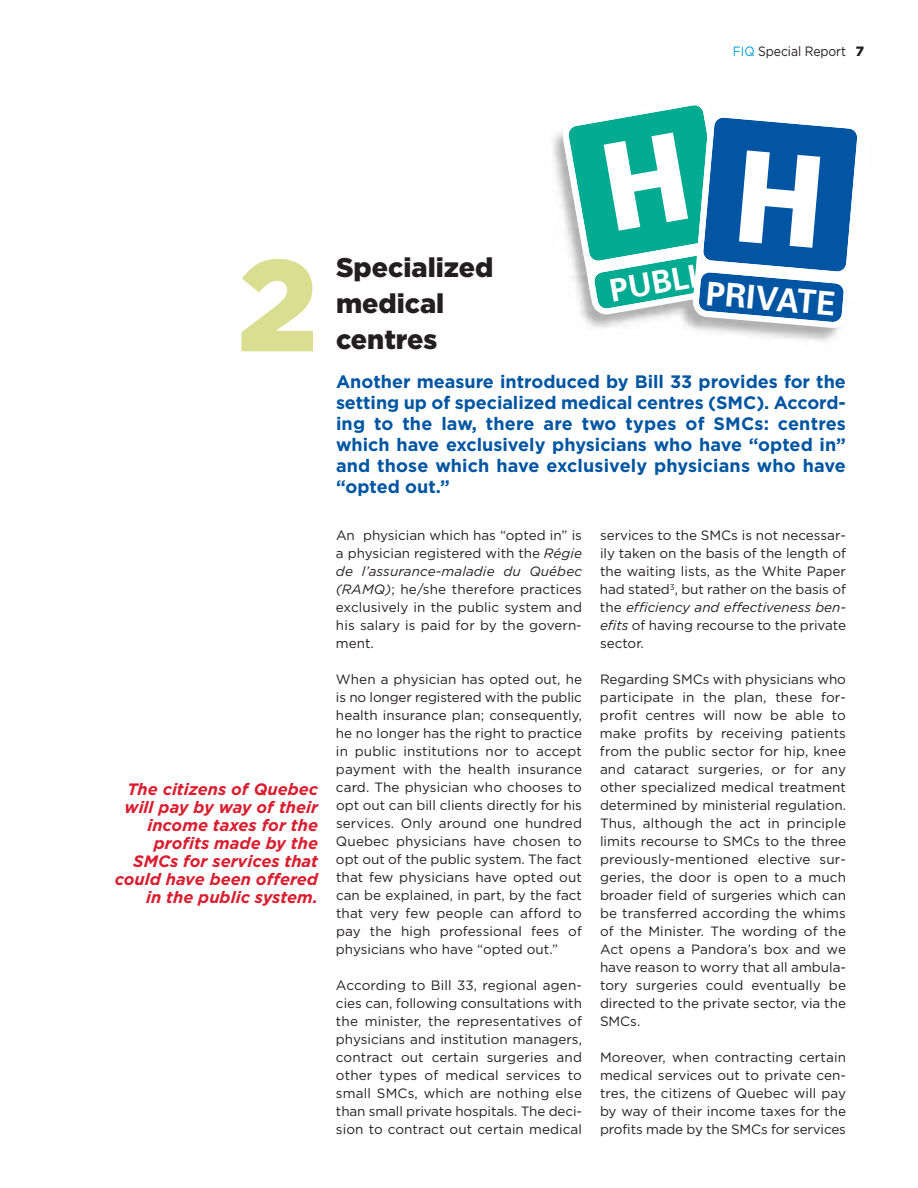
<style>
.page{position:relative;width:918px;height:1188px;background:#fff}
.page>*{position:absolute;margin:0;border:0;box-sizing:border-box;transform-origin:0 0}
.t1{font:700 32.7px "Univers";color:#fff;scale:.95 1}
.t2{font:700 31.35px "Univers";color:#fff;scale:.95 1}
.t3{font:900 27px/36px "Gotham";color:#231f20}
.t4{font:700 18px/21px "Gotham";letter-spacing:.005em;color:#0155a2;text-align:justify}
.t5{font:italic 700 16.5px/18px "Gotham";color:#d91e2f;text-align:right}
.t6{font:13.5px/18px "Gotham";color:#231f20;text-align:justify}
.t7{font:13.5px "Gotham";color:#231f20;scale:.9 1}
.s1{color:#009fda}
.s2{font-weight:900}
.s3{font-style:italic}
</style>
<div class="page">
<img style="left:552px;top:132px;width:287px;height:209px">
<svg style="left:241px;top:259px;width:72px;height:92px"></svg>
<svg style="left:561px;top:105px;width:296px;height:224px"></svg>
<p class="t7" style="left:733px;top:43px;width:147px"><span class="s1">FIQ</span> Special Report <span class="s2">7</span></p>
<p class="t5" style="left:115px;top:780px;width:205px">The citizens of Quebec will pay by way of their income taxes for the profits made by the<br>SMCs for services that could have been offered in the public system.</p>
<h3 class="t3" style="left:336px;top:249px;width:159px">Specialized medical centres</h3>
<p class="t4" style="left:336px;top:371px;width:512px">Another measure introduced by Bill 33 provides for the setting up of specialized medical centres (SMC). Accord&shy;ing to the law, there are two types of SMCs: centres which have exclusively physicians who have “opted in” and those which have exclusively physicians who have “opted out.”</p>
<h2 class="t2" style="left:608px;top:279px;width:115px;rotate:-10deg">PUBLIC</h2>
<h1 class="t1" style="left:707px;top:281px;width:138px;rotate:5deg">PRIVATE</h1>
<p class="t6" style="left:336px;top:527px;width:248px">An physician which has “opted in” is a physician registered with the <span class="s3">Régie de l’assurance-maladie du Québec (RAMQ)</span>; he/she therefore practices exclusively in the public system and his salary is paid for by the govern&shy;ment.</p>
<p class="t6" style="left:336px;top:671px;width:248px">When a physician has opted out, he is no longer registered with the public health insurance plan; consequently, he no longer has the right to practice in public institutions nor to accept payment with the health insurance card. The physician who chooses to opt out can bill clients directly for his services. Only around one hundred Quebec physicians have chosen to opt out of the public system. The fact that few physicians have opted out can be explained, in part, by the fact that very few people can afford to pay the high professional fees of physicians who have “opted out.”</p>
<p class="t6" style="left:336px;top:977px;width:248px">According to Bill 33, regional agen&shy;cies can, following consultations with the minister, the representatives of physicians and institution managers, contract out certain surgeries and other types of medical services to small SMCs, which are nothing else than small private hospitals. The deci&shy;sion to contract out certain medical</p>
<p class="t6" style="left:600px;top:527px;width:248px">services to the SMCs is not necessar&shy;ily taken on the basis of the length of the waiting lists, as the White Paper had stated<sup>3</sup>, but rather on the basis of the <span class="s3">efficiency and effectiveness ben&shy;efits</span> of having recourse to the private sector.</p>
<p class="t6" style="left:600px;top:671px;width:248px">Regarding SMCs with physicians who participate in the plan, these for&shy;profit centres will now be able to make profits by receiving patients from the public sector for hip, knee and cataract surgeries, or for any other specialized medical treatment determined by ministerial regulation.<br>Thus, although the act in principle limits recourse to SMCs to the three previously-mentioned elective sur&shy;geries, the door is open to a much broader field of surgeries which can be transferred according the whims of the Minister. The wording of the Act opens a Pandora’s box and we have reason to worry that all ambula&shy;tory surgeries could eventually be directed to the private sector, via the SMCs.</p>
<p class="t6" style="left:600px;top:1049px;width:248px">Moreover, when contracting certain medical services out to private cen&shy;tres, the citizens of Quebec will pay by way of their income taxes for the profits made by the SMCs for services</p>
</div>
